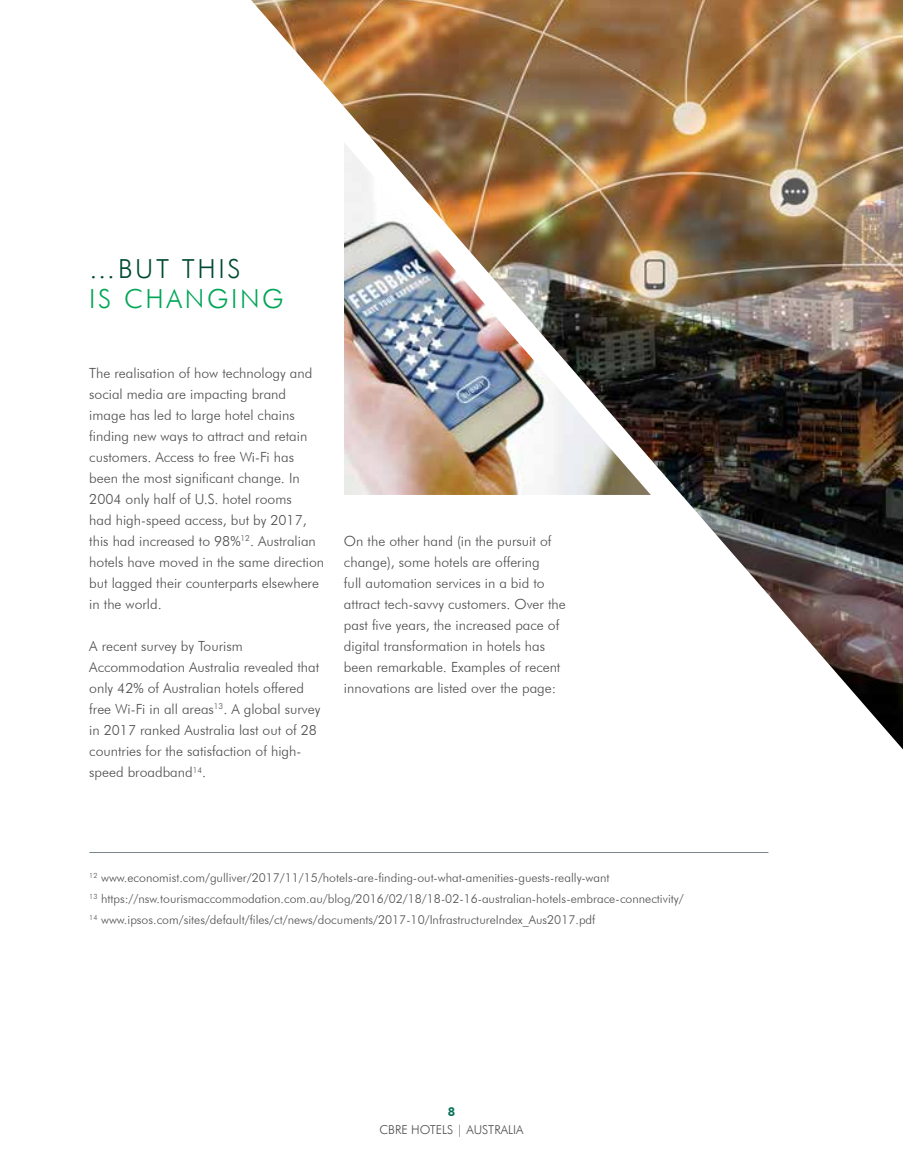
<style>
.page{position:relative;width:903px;height:1166px;background:#fff}
.page>*{position:absolute;margin:0;border:0;box-sizing:border-box;transform-origin:0 0}
.t1{font:300 26.25px "Futura BT";letter-spacing:.1em;color:#00a657}
.t2{font:300 26.25px "Futura BT";letter-spacing:.1em;color:#004b35}
.t3{font:300 14px/21px "Futura BT";color:#4d4d4f}
.t4{font:300 12.25px/21px "Futura BT";color:#4d4d4f}
.t5{font:800 12.25px "Futura BT";color:#006f51}
</style>
<div class="page">
<img style="left:251px;top:0;width:652px;height:749px">
<img style="left:344px;top:142px;width:307px;height:353px">
<hr style="left:89px;top:852px;width:679px;height:1px;background:#7b868c">
<h1 class="t2" style="left:89px;top:253px;width:153px">…BUT THIS</h1>
<h1 class="t1" style="left:89px;top:282px;width:196px">IS CHANGING</h1>
<p class="t3" style="left:89px;top:362px;width:236px">The realisation of how technology and social media are impacting brand image has led to large hotel chains finding new ways to attract and retain customers. Access to free Wi-Fi has been the most significant change. In 2004 only half of U.S. hotel rooms<br>had high-speed access, but by 2017, this had increased to 98%<sup>12</sup>. Australian hotels have moved in the same direction but lagged their counterparts elsewhere in the world.</p>
<p class="t3" style="left:89px;top:635px;width:233px">A recent survey by Tourism Accommodation Australia revealed that only 42% of Australian hotels offered free Wi-Fi in all areas<sup>13</sup>. A global survey in 2017 ranked Australia last out of 28 countries for the satisfaction of high&shy;speed broadband<sup>14</sup>.</p>
<p class="t3" style="left:344px;top:530px;width:223px">On the other hand (in the pursuit of change), some hotels are offering<br>full automation services in a bid to attract tech-savvy customers. Over the past five years, the increased pace of digital transformation in hotels has been remarkable. Examples of recent innovations are listed over the page:</p>
<p class="t4" style="left:89px;top:867px;width:596px"><sup>12</sup> www.economist.com/gulliver/2017/11/15/hotels-are-finding-out-what-amenities-guests-really-want<br><sup>13</sup> https://nsw.tourismaccommodation.com.au/blog/2016/02/18/18-02-16-australian-hotels-embrace-connectivity/<br><sup>14</sup> www.ipsos.com/sites/default/files/ct/news/documents/2017-10/InfrastructureIndex_Aus2017.pdf</p>
<p class="t5" style="left:448px;top:1104px;width:9px">8</p>
<p class="t4" style="left:379px;top:1118px;width:146px">CBRE HOTELS | AUSTRALIA</p>
</div>
